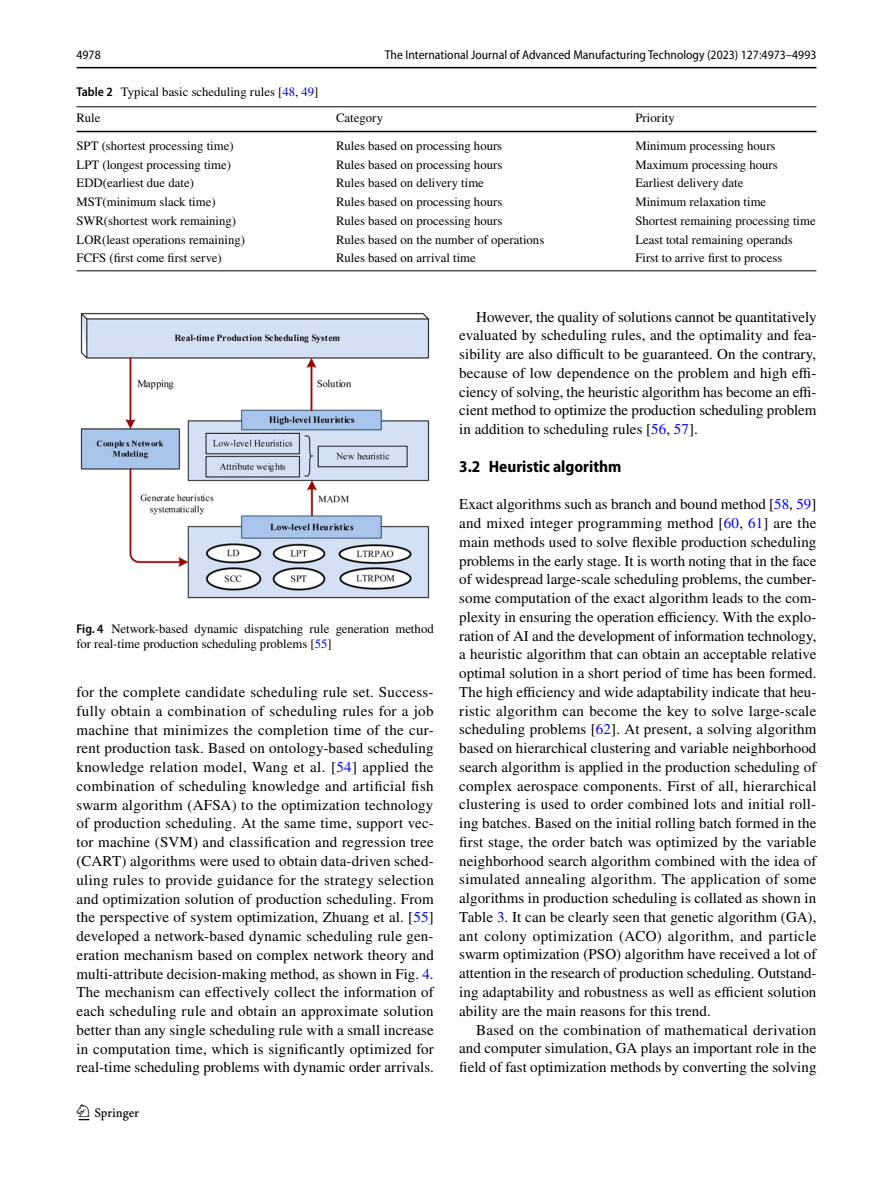
<style>
.page{position:relative;width:893px;height:1187px;background:#fff}
.page>*{position:absolute;margin:0;border:0;box-sizing:border-box;transform-origin:0 0}
.t1{font:22.5px "Springnew Regular 2";color:#000}
.t2{font:700 semi-condensed 16.5px "Myriad Pro";color:#000}
.t3{font:15px/18.8px "STIX";letter-spacing:.005em;color:#000;text-align:justify}
.t4{font:12.75px/25.5px "STIX";color:#000}
.t5{font:semi-condensed 12.75px "Myriad Pro";color:#000}
.s1{font-family:"Myriad Pro";font-weight:600;font-stretch:semi-condensed}
.s2{color:#00f}
</style>
<div class="page">
<hr style="left:77px;top:67px;width:739px;height:1px;background:#000">
<hr style="left:77px;top:106px;width:259px;height:1px;background:#000">
<hr style="left:77px;top:131px;width:259px;height:1px;background:#000">
<hr style="left:336px;top:106px;width:299px;height:1px;background:#000">
<hr style="left:336px;top:131px;width:299px;height:1px;background:#000">
<hr style="left:635px;top:106px;width:181px;height:1px;background:#000">
<hr style="left:635px;top:131px;width:181px;height:1px;background:#000">
<hr style="left:77px;top:270px;width:259px;height:1px;background:#000">
<hr style="left:336px;top:270px;width:299px;height:1px;background:#000">
<hr style="left:635px;top:270px;width:181px;height:1px;background:#000">
<img style="left:81px;top:312px;width:348px;height:286px">
<p class="t5" style="left:77px;top:48px;width:26px">4978</p>
<p class="t5" style="left:385px;top:48px;width:433px">The International Journal of Advanced Manufacturing Technology (2023) 127:4973–4993</p>
<p class="t4" style="left:77px;top:80px;width:244px"><span class="s1">Table 2</span> Typical basic scheduling rules [<span class="s2">48</span>, <span class="s2">49</span>]<br>Rule</p>
<p class="t4" style="left:336px;top:106px;width:49px">Category</p>
<p class="t4" style="left:635px;top:106px;width:41px">Priority</p>
<p class="t4" style="left:77px;top:134px;width:159px">SPT (shortest processing time)</p>
<p class="t4" style="left:336px;top:134px;width:168px">Rules based on processing hours</p>
<p class="t4" style="left:635px;top:134px;width:142px">Minimum processing hours</p>
<p class="t4" style="left:77px;top:152px;width:156px">LPT (longest processing time)</p>
<p class="t4" style="left:336px;top:152px;width:168px">Rules based on processing hours</p>
<p class="t4" style="left:635px;top:152px;width:144px">Maximum processing hours</p>
<p class="t4" style="left:77px;top:171px;width:119px">EDD(earliest due date)</p>
<p class="t4" style="left:336px;top:171px;width:149px">Rules based on delivery time</p>
<p class="t4" style="left:635px;top:171px;width:110px">Earliest delivery date</p>
<p class="t4" style="left:77px;top:190px;width:141px">MST(minimum slack time)</p>
<p class="t4" style="left:336px;top:190px;width:168px">Rules based on processing hours</p>
<p class="t4" style="left:635px;top:190px;width:132px">Minimum relaxation time</p>
<p class="t4" style="left:77px;top:208px;width:161px">SWR(shortest work remaining)</p>
<p class="t4" style="left:336px;top:208px;width:168px">Rules based on processing hours</p>
<p class="t4" style="left:635px;top:208px;width:182px">Shortest remaining processing time</p>
<p class="t4" style="left:77px;top:227px;width:170px">LOR(least operations remaining)</p>
<p class="t4" style="left:336px;top:227px;width:210px">Rules based on the number of operations</p>
<p class="t4" style="left:635px;top:227px;width:159px">Least total remaining operands</p>
<p class="t4" style="left:77px;top:246px;width:147px">FCFS (first come first serve)</p>
<p class="t4" style="left:336px;top:246px;width:141px">Rules based on arrival time</p>
<p class="t4" style="left:635px;top:246px;width:148px">First to arrive first to process</p>
<p class="t4" style="left:77px;top:622px;width:359px;line-height:15px"><span class="s1">Fig. 4</span> Network-based dynamic dispatching rule generation method for real-time production scheduling problems [<span class="s2">55</span>]</p>
<p class="t3" style="left:77px;top:683px;width:359px">for the complete candidate scheduling rule set. Success&shy;fully obtain a combination of scheduling rules for a job machine that minimizes the completion time of the cur&shy;rent production task. Based on ontology-based scheduling knowledge relation model, Wang et al. [<span class="s2">54</span>] applied the combination of scheduling knowledge and artificial fish swarm algorithm (AFSA) to the optimization technology of production scheduling. At the same time, support vec&shy;tor machine (SVM) and classification and regression tree (CART) algorithms were used to obtain data-driven sched&shy;uling rules to provide guidance for the strategy selection and optimization solution of production scheduling. From the perspective of system optimization, Zhuang et al. [<span class="s2">55</span>] developed a network-based dynamic scheduling rule gen&shy;eration mechanism based on complex network theory and multi-attribute decision-making method, as shown in Fig. <span class="s2">4</span>.<br>The mechanism can effectively collect the information of each scheduling rule and obtain an approximate solution better than any single scheduling rule with a small increase in computation time, which is significantly optimized for real-time scheduling problems with dynamic order arrivals.</p>
<h1 class="t1" style="left:79px;top:1104px;width:62px">1 3</h1>
<p class="t3" style="left:459px;top:308px;width:359px;text-indent:17px">However, the quality of solutions cannot be quantitatively evaluated by scheduling rules, and the optimality and fea&shy;sibility are also difficult to be guaranteed. On the contrary, because of low dependence on the problem and high effi&shy;ciency of solving, the heuristic algorithm has become an effi&shy;cient method to optimize the production scheduling problem in addition to scheduling rules [<span class="s2">56</span>, <span class="s2">57</span>].</p>
<p class="t2" style="left:459px;top:457px;width:164px">3.2 Heuristic algorithm</p>
<p class="t3" style="left:459px;top:496px;width:359px">Exact algorithms such as branch and bound method [<span class="s2">58</span>, <span class="s2">59</span>] and mixed integer programming method [<span class="s2">60</span>, <span class="s2">61</span>] are the main methods used to solve flexible production scheduling problems in the early stage. It is worth noting that in the face of widespread large-scale scheduling problems, the cumber&shy;some computation of the exact algorithm leads to the com&shy;plexity in ensuring the operation efficiency. With the explo&shy;ration of AI and the development of information technology, a heuristic algorithm that can obtain an acceptable relative optimal solution in a short period of time has been formed.<br>The high efficiency and wide adaptability indicate that heu&shy;ristic algorithm can become the key to solve large-scale scheduling problems [<span class="s2">62</span>]. At present, a solving algorithm based on hierarchical clustering and variable neighborhood search algorithm is applied in the production scheduling of complex aerospace components. First of all, hierarchical clustering is used to order combined lots and initial roll&shy;ing batches. Based on the initial rolling batch formed in the first stage, the order batch was optimized by the variable neighborhood search algorithm combined with the idea of simulated annealing algorithm. The application of some algorithms in production scheduling is collated as shown in Table <span class="s2">3</span>. It can be clearly seen that genetic algorithm (GA), ant colony optimization (ACO) algorithm, and particle swarm optimization (PSO) algorithm have received a lot of attention in the research of production scheduling. Outstand&shy;ing adaptability and robustness as well as efficient solution ability are the main reasons for this trend.</p>
<p class="t3" style="left:459px;top:1021px;width:359px;text-indent:17px">Based on the combination of mathematical derivation and computer simulation, GA plays an important role in the field of fast optimization methods by converting the solving</p>
</div>
